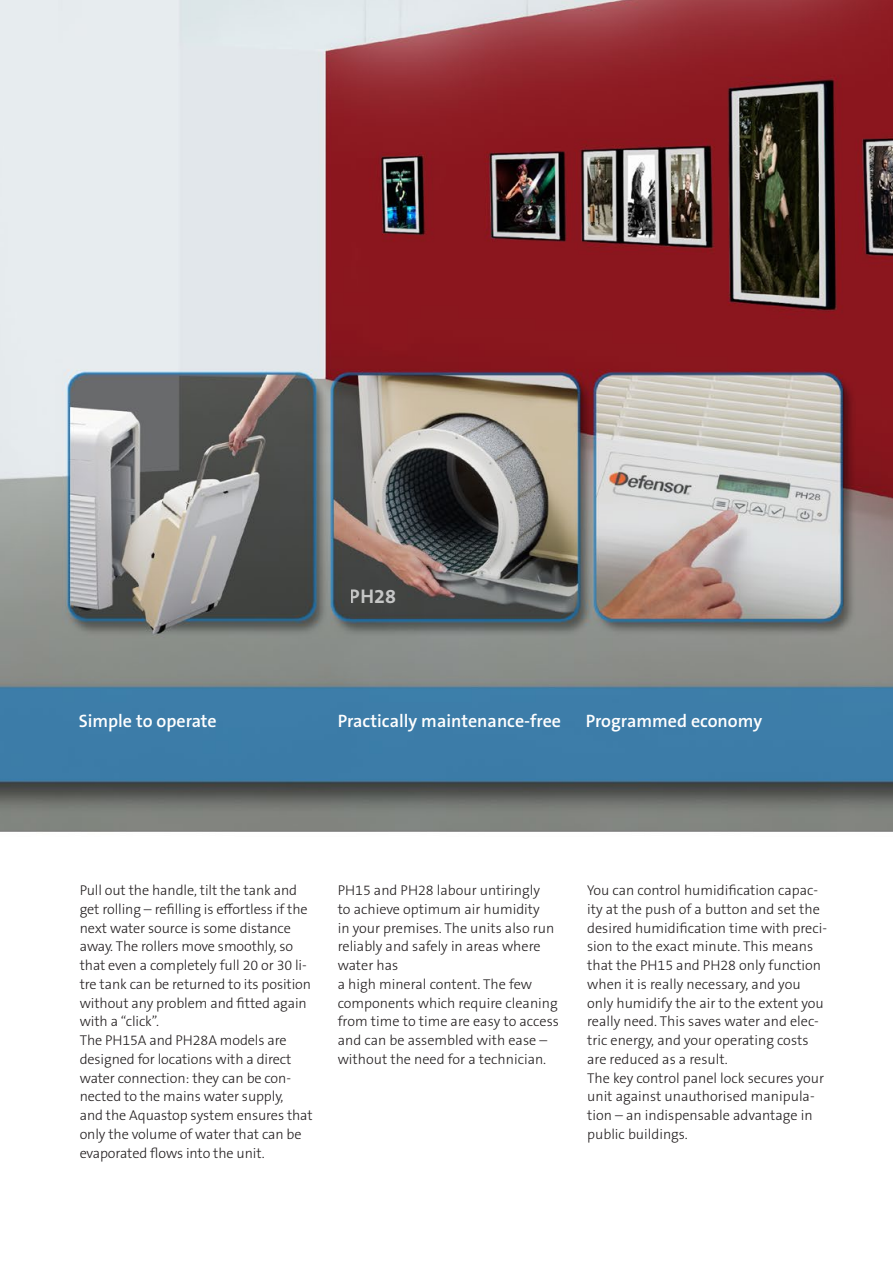
<style>
.page{position:relative;width:893px;height:1263px;background:#fff}
.page>*{position:absolute;margin:0;border:0;box-sizing:border-box;transform-origin:0 0}
.t1{font:700 19.8px "The Sans B W7";color:#fff}
.t2{font:600 18px "The Sans B W6";color:#fff}
.t3{font:300 14.25px/18.8px "The Sans B W3";color:#231f20}
</style>
<div class="page">
<img style="left:0;top:0;width:893px;height:832px">
<h1 class="t1" style="left:350px;top:584px;width:48px">PH28</h1>
<p class="t2" style="left:79px;top:709px;width:140px">Simple to operate</p>
<p class="t2" style="left:338px;top:709px;width:225px">Practically maintenance-free</p>
<p class="t2" style="left:586px;top:709px;width:178px">Programmed economy</p>
<p class="t3" style="left:80px;top:881px;width:234px">Pull out the handle, tilt the tank and get rolling – refilling is effortless if the next water source is some distance away. The rollers move smoothly, so that even a completely full 20 or 30 li&shy;tre tank can be returned to its position without any problem and fitted again with a “click”.<br>The PH15A and PH28A models are designed for locations with a direct water connection: they can be con&shy;nected to the mains water supply,<br>and the Aquastop system ensures that only the volume of water that can be evaporated flows into the unit.</p>
<p class="t3" style="left:338px;top:881px;width:223px">PH15 and PH28 labour untiringly<br>to achieve optimum air humidity<br>in your premises. The units also run reliably and safely in areas where water has<br>a high mineral content. The few components which require cleaning from time to time are easy to access and can be assembled with ease – without the need for a technician.</p>
<p class="t3" style="left:587px;top:881px;width:241px">You can control humidification capac&shy;ity at the push of a button and set the desired humidification time with preci&shy;sion to the exact minute. This means that the PH15 and PH28 only function when it is really necessary, and you only humidify the air to the extent you really need. This saves water and elec&shy;tric energy, and your operating costs are reduced as a result.<br>The key control panel lock secures your unit against unauthorised manipula&shy;tion – an indispensable advantage in public buildings.</p>
</div>
